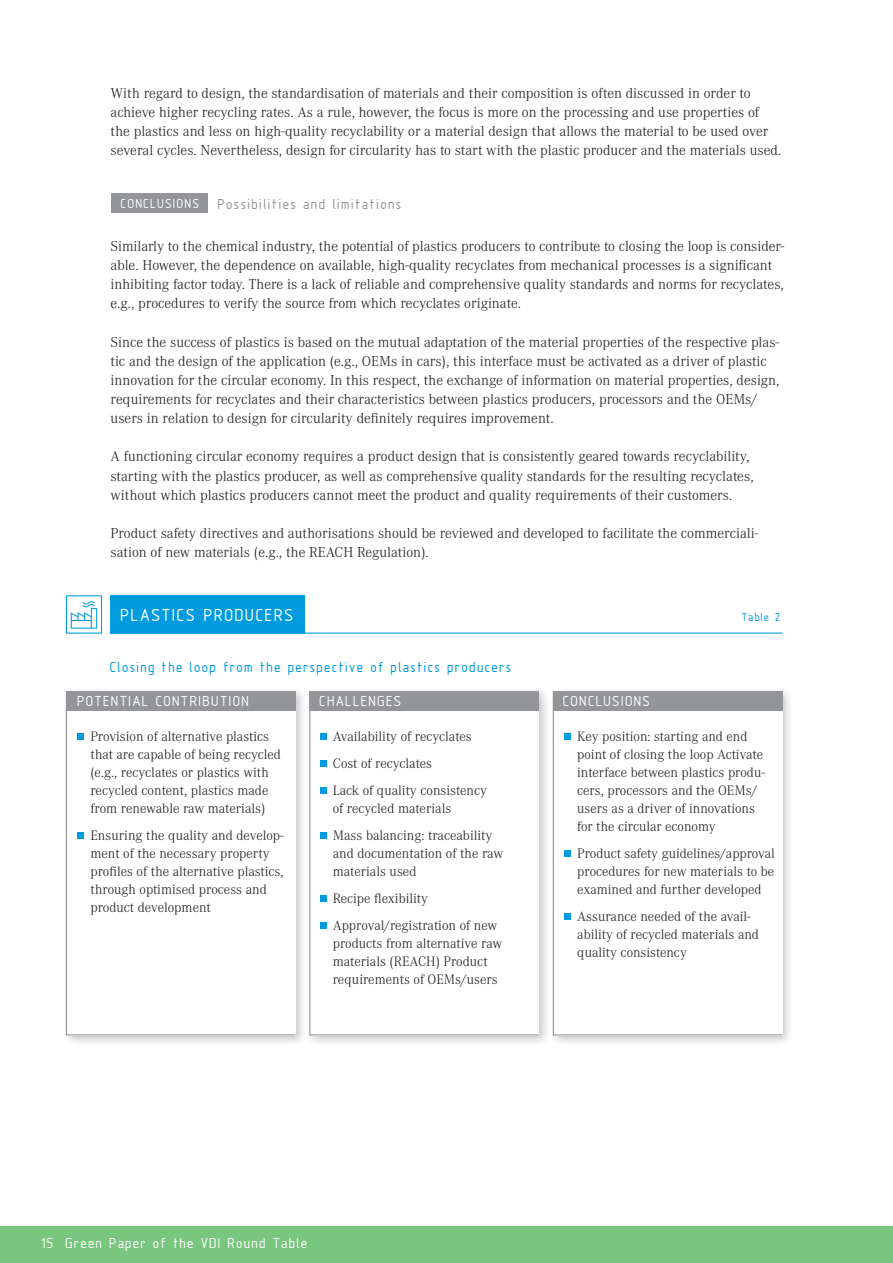
<style>
.page{position:relative;width:893px;height:1263px;background:#fff}
.page>*{position:absolute;margin:0;border:0;box-sizing:border-box;transform-origin:0 0}
.t1{font:18px "Isonorm VDI";letter-spacing:-.005em;color:#fff}
.t2{font:300 15px/19.2px "Corporate A";color:#231f20}
.t3{font:15px "Isonorm VDI";color:#fff}
.t4{font:15px "Isonorm VDI";letter-spacing:-.005em;color:#009bde}
.t5{font:15px "Isonorm VDI";color:#939598}
.t6{font:300 14.25px/18px "Corporate A";color:#231f20}
.t7{font:12px "Isonorm VDI";letter-spacing:-.01em;color:#009bde}
.s1{font-size:13.5px;color:#fff}
</style>
<div class="page">
<div style="left:0;top:1227px;width:893px;height:36px;background:#79c67f"></div>
<hr style="left:892px;top:1227px;width:1px;height:36px;background:#40ae49">
<hr style="left:111px;top:632px;width:671px;height:2px;background:#009bde">
<div style="left:111px;top:595px;width:194px;height:39px;background:#009bde"></div>
<svg style="left:66px;top:595px;width:36px;height:39px"></svg>
<div style="left:549px;top:686px;width:245px;height:361px;background:#231f20;opacity:.25"></div>
<div style="left:554px;top:691px;width:228px;height:344px;background:#fff"></div>
<div style="left:305px;top:686px;width:246px;height:361px;background:#231f20;opacity:.25"></div>
<div style="left:310px;top:691px;width:229px;height:344px;background:#fff"></div>
<div style="left:62px;top:686px;width:246px;height:361px;background:#231f20;opacity:.25"></div>
<div style="left:67px;top:691px;width:229px;height:344px;background:#fff"></div>
<div style="left:66px;top:691px;width:230px;height:19px;background:#939598"></div>
<div style="left:78px;top:733px;width:6px;height:7px;background:#009bde"></div>
<div style="left:78px;top:832px;width:6px;height:7px;background:#009bde"></div>
<hr style="left:66px;top:691px;width:1px;height:344px;background:#939598">
<div style="left:309px;top:691px;width:230px;height:19px;background:#939598"></div>
<div style="left:320px;top:733px;width:6px;height:7px;background:#009bde"></div>
<div style="left:320px;top:760px;width:6px;height:7px;background:#009bde"></div>
<div style="left:320px;top:787px;width:6px;height:7px;background:#009bde"></div>
<div style="left:320px;top:832px;width:6px;height:7px;background:#009bde"></div>
<div style="left:320px;top:895px;width:6px;height:7px;background:#009bde"></div>
<div style="left:320px;top:922px;width:6px;height:7px;background:#009bde"></div>
<hr style="left:309px;top:691px;width:1px;height:344px;background:#939598">
<div style="left:553px;top:691px;width:229px;height:19px;background:#939598"></div>
<div style="left:564px;top:733px;width:7px;height:7px;background:#009bde"></div>
<div style="left:564px;top:850px;width:7px;height:7px;background:#009bde"></div>
<div style="left:564px;top:913px;width:7px;height:7px;background:#009bde"></div>
<hr style="left:553px;top:691px;width:1px;height:344px;background:#939598">
<hr style="left:66px;top:1034px;width:230px;height:1px;background:#939598">
<hr style="left:309px;top:1034px;width:230px;height:1px;background:#939598">
<hr style="left:553px;top:1034px;width:229px;height:1px;background:#939598">
<div style="left:111px;top:193px;width:96px;height:20px;background:#939598"></div>
<p class="t2" style="left:111px;top:83px;width:672px">With regard to design, the standardisation of materials and their composition is often discussed in order to achieve higher recycling rates. As a rule, however, the focus is more on the processing and use properties of the plastics and less on high-quality recyclability or a material design that allows the material to be used over several cycles. Nevertheless, design for circularity has to start with the plastic producer and the materials used.</p>
<p class="t5" style="left:121px;top:196px;width:284px"><span class="s1">CONCLUSIONS</span> Possibilities and limitations</p>
<p class="t2" style="left:111px;top:236px;width:675px">Similarly to the chemical industry, the potential of plastics producers to contribute to closing the loop is consider&shy;able. However, the dependence on available, high-quality recyclates from mechanical processes is a significant inhibiting factor today. There is a lack of reliable and comprehensive quality standards and norms for recyclates, e.g., procedures to verify the source from which recyclates originate.</p>
<p class="t2" style="left:111px;top:332px;width:670px">Since the success of plastics is based on the mutual adaptation of the material properties of the respective plas&shy;tic and the design of the application (e.g., OEMs in cars), this interface must be activated as a driver of plastic innovation for the circular economy. In this respect, the exchange of information on material properties, design, requirements for recyclates and their characteristics between plastics producers, processors and the OEMs/ users in relation to design for circularity definitely requires improvement.</p>
<p class="t2" style="left:111px;top:446px;width:645px">A functioning circular economy requires a product design that is consistently geared towards recyclability, starting with the plastics producer, as well as comprehensive quality standards for the resulting recyclates, without which plastics producers cannot meet the product and quality requirements of their customers.</p>
<p class="t2" style="left:111px;top:523px;width:649px">Product safety directives and authorisations should be reviewed and developed to facilitate the commerciali&shy;sation of new materials (e.g., the REACH Regulation).</p>
<p class="t1" style="left:121px;top:605px;width:176px">PLASTICS PRODUCERS</p>
<p class="t7" style="left:742px;top:611px;width:41px">Table 2</p>
<p class="t4" style="left:111px;top:659px;width:404px">Closing the loop from the perspective of plastics producers</p>
<p class="t3" style="left:78px;top:693px;width:175px">POTENTIAL CONTRIBUTION</p>
<p class="t6" style="left:90px;top:727px;width:192px">Provision of alternative plastics that are capable of being recycled (e.g., recyclates or plastics with recycled content, plastics made from renewable raw materials)</p>
<p class="t6" style="left:90px;top:826px;width:195px">Ensuring the quality and develop&shy;ment of the necessary property profiles of the alternative plastics, through optimised process and product development</p>
<p class="t3" style="left:320px;top:693px;width:85px">CHALLENGES</p>
<p class="t6" style="left:333px;top:722px;width:156px;line-height:27px">Availability of recyclates<br>Cost of recyclates<br>Lack of quality consistency</p>
<p class="t6" style="left:333px;top:794px;width:161px;line-height:27px">of recycled materials<br>Mass balancing: traceability</p>
<p class="t6" style="left:333px;top:844px;width:172px">and documentation of the raw materials used</p>
<p class="t6" style="left:333px;top:884px;width:166px;line-height:27px">Recipe flexibility<br>Approval/registration of new</p>
<p class="t6" style="left:333px;top:934px;width:171px">products from alternative raw materials (REACH) Product requirements of OEMs/users</p>
<p class="t3" style="left:563px;top:693px;width:90px">CONCLUSIONS</p>
<p class="t6" style="left:577px;top:727px;width:189px">Key position: starting and end point of closing the loop Activate interface between plastics produ&shy;cers, processors and the OEMs/ users as a driver of innovations for the circular economy</p>
<p class="t6" style="left:577px;top:844px;width:199px;text-align:justify">Product safety guidelines/approval procedures for new materials to be examined and further developed</p>
<p class="t6" style="left:577px;top:907px;width:183px">Assurance needed of the avail&shy;ability of recycled materials and quality consistency</p>
<p class="t3" style="left:42px;top:1236px;width:269px">15 Green Paper of the VDI Round Table</p>
</div>
